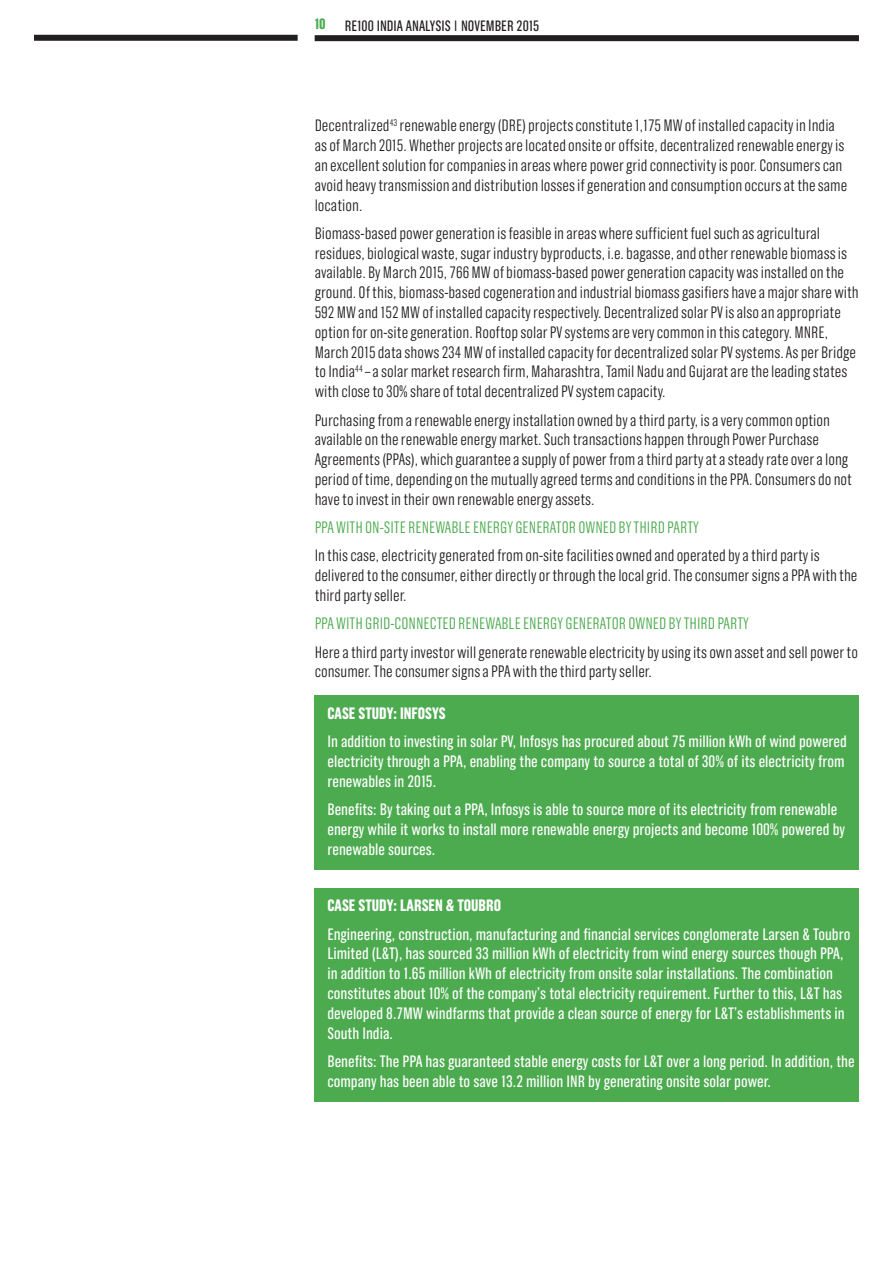
<style>
.page{position:relative;width:893px;height:1263px;background:#fff}
.page>*{position:absolute;margin:0;border:0;box-sizing:border-box;transform-origin:0 0}
.t1{font:300 16.5px/19.8px "Grotzec Head Condensed";color:#231f20}
.t2{font:16.5px/19.8px "Grotzec Head Condensed";color:#fff}
.t3{font:300 16.5px "Grotzec Head Condensed";letter-spacing:-.01em;color:#4caa4f}
.t4{font:700 16.5px "Grotzec Head Condensed";color:#fff}
.t5{font:15px "Grotzec Head Condensed";color:#231f20}
.t6{font:700 15px "Grotzec Head Condensed";color:#4caa4f}
</style>
<div class="page">
<div style="left:315px;top:35px;width:544px;height:6px;background:#231f20"></div>
<div style="left:34px;top:35px;width:264px;height:6px;background:#231f20"></div>
<div style="left:315px;top:695px;width:544px;height:175px;background:#4caa4f"></div>
<div style="left:315px;top:888px;width:544px;height:214px;background:#4caa4f"></div>
<p class="t6" style="left:315px;top:15px;width:13px">10</p>
<p class="t5" style="left:345px;top:17px;width:196px">RE100 INDIA analysis | NOVEMBER 2015</p>
<p class="t1" style="left:315px;top:115px;width:534px">Decentralized<sup>43</sup> renewable energy (DRE) projects constitute 1,175 MW of installed capacity in India as of March 2015. Whether projects are located onsite or offsite, decentralized renewable energy is an excellent solution for companies in areas where power grid connectivity is poor. Consumers can avoid heavy transmission and distribution losses if generation and consumption occurs at the same location.</p>
<p class="t1" style="left:315px;top:223px;width:546px">Biomass-based power generation is feasible in areas where sufficient fuel such as agricultural residues, biological waste, sugar industry byproducts, i.e. bagasse, and other renewable biomass is available. By March 2015, 766 MW of biomass-based power generation capacity was installed on the ground. Of this, biomass-based cogeneration and industrial biomass gasifiers have a major share with 592 MW and 152 MW of installed capacity respectively. Decentralized solar PV is also an appropriate option for on-site generation. Rooftop solar PV systems are very common in this category. MNRE, March 2015 data shows 234 MW of installed capacity for decentralized solar PV systems. As per Bridge to India<sup>44</sup> – a solar market research firm, Maharashtra, Tamil Nadu and Gujarat are the leading states with close to 30% share of total decentralized PV system capacity.</p>
<p class="t1" style="left:315px;top:410px;width:539px">Purchasing from a renewable energy installation owned by a third party, is a very common option available on the renewable energy market. Such transactions happen through Power Purchase Agreements (PPAs), which guarantee a supply of power from a third party at a steady rate over a long period of time, depending on the mutually agreed terms and conditions in the PPA. Consumers do not have to invest in their own renewable energy assets.</p>
<p class="t3" style="left:315px;top:518px;width:29px">PPA with</p>
<p class="t3" style="left:365px;top:518px;width:51px">on-site renewable</p>
<p class="t3" style="left:473px;top:518px;width:8px">energy</p>
<p class="t3" style="left:515px;top:518px;width:8px">generator</p>
<p class="t3" style="left:578px;top:518px;width:9px">owned</p>
<p class="t3" style="left:619px;top:518px;width:23px">by third</p>
<p class="t3" style="left:667px;top:518px;width:8px">party</p>
<p class="t1" style="left:315px;top:545px;width:544px">In this case, electricity generated from on-site facilities owned and operated by a third party is delivered to the consumer, either directly or through the local grid. The consumer signs a PPA with the third party seller.</p>
<p class="t3" style="left:315px;top:614px;width:29px">PPA with</p>
<p class="t3" style="left:365px;top:614px;width:38px">grid-connected</p>
<p class="t3" style="left:458px;top:614px;width:8px">renewable</p>
<p class="t3" style="left:523px;top:614px;width:8px">energy</p>
<p class="t3" style="left:565px;top:614px;width:8px">generator</p>
<p class="t3" style="left:628px;top:614px;width:9px">owned</p>
<p class="t3" style="left:669px;top:614px;width:23px">by third</p>
<p class="t3" style="left:717px;top:614px;width:8px">party</p>
<p class="t1" style="left:315px;top:642px;width:545px">Here a third party investor will generate renewable electricity by using its own asset and sell power to consumer. The consumer signs a PPA with the third party seller.</p>
<p class="t4" style="left:327px;top:704px;width:120px">CASE STUDY: INFOSYS</p>
<p class="t2" style="left:327px;top:731px;width:521px">In addition to investing in solar PV, Infosys has procured about 75 million kWh of wind powered electricity through a PPA, enabling the company to source a total of 30% of its electricity from renewables in 2015.</p>
<p class="t2" style="left:327px;top:799px;width:519px">Benefits: By taking out a PPA, Infosys is able to source more of its electricity from renewable energy while it works to install more renewable energy projects and become 100% powered by renewable sources.</p>
<p class="t4" style="left:327px;top:896px;width:175px">CASE STUDY: LARSEN &amp; TOUBRO</p>
<p class="t2" style="left:327px;top:924px;width:524px">Engineering, construction, manufacturing and financial services conglomerate Larsen &amp; Toubro Limited (L&amp;T), has sourced 33 million kWh of electricity from wind energy sources though PPA, in addition to 1.65 million kWh of electricity from onsite solar installations. The combination constitutes about 10% of the company’s total electricity requirement. Further to this, L&amp;T has developed 8.7MW windfarms that provide a clean source of energy for L&amp;T’s establishments in South India.</p>
<p class="t2" style="left:327px;top:1051px;width:529px">Benefits: The PPA has guaranteed stable energy costs for L&amp;T over a long period. In addition, the company has been able to save 13.2 million INR by generating onsite solar power.</p>
</div>
